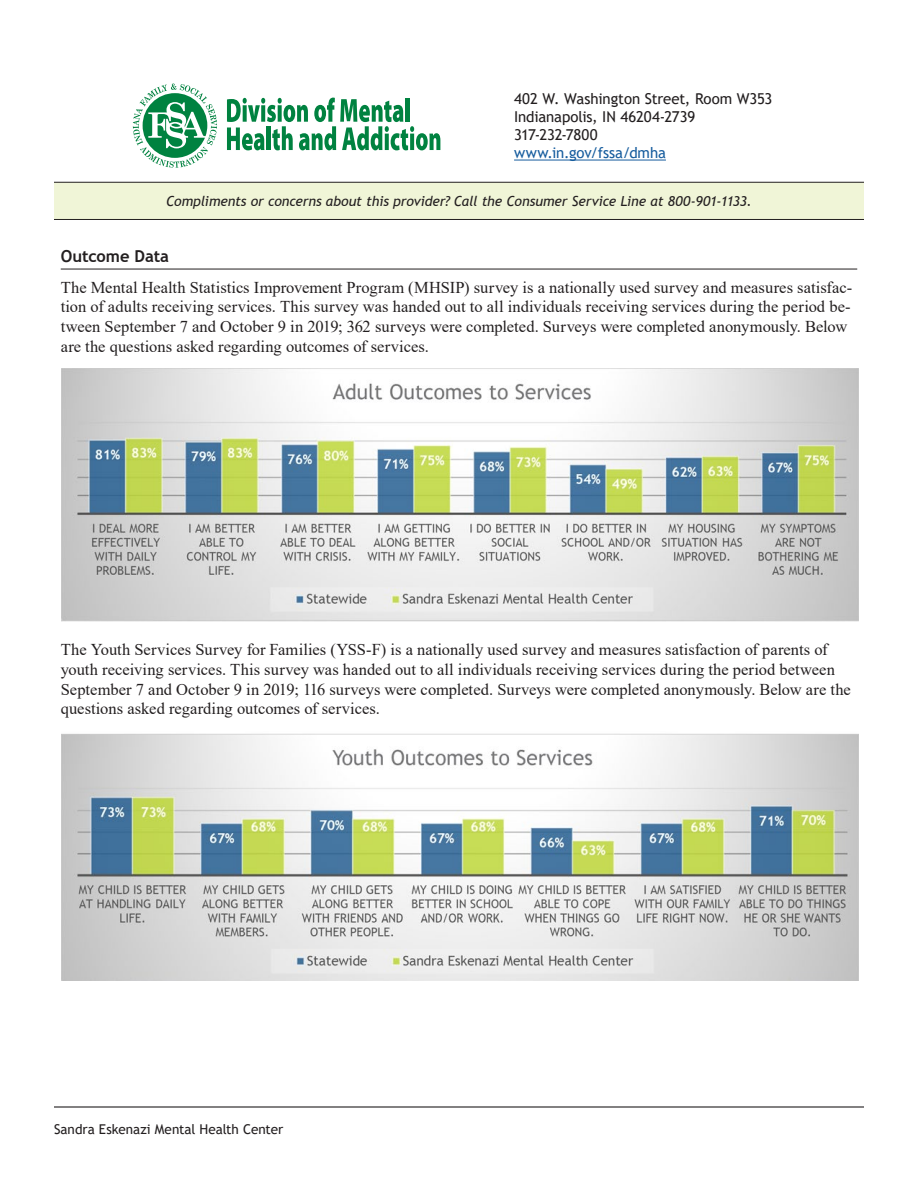
<style>
.page{position:relative;width:918px;height:1188px;background:#fff}
.page>*{position:absolute;margin:0;border:0;box-sizing:border-box;transform-origin:0 0}
._2-2{font:16.5px/19.8px "Times New Roman";color:#231f20}
._2-1{font:700 16.5px "Trebuchet MS";letter-spacing:-.005em;color:#231f20}
.t1{font:15px/18px "Trebuchet MS";letter-spacing:-.01em;color:#231f20}
.t2{font:15px "Trebuchet MS";letter-spacing:-.005em;color:#175d9e}
.t3{font:italic 13.8px "Trebuchet MS";letter-spacing:-.01em;color:#231f20}
.t4{font:13.5px "Trebuchet MS";color:#231f20}
</style>
<div class="page">
<svg style="left:133px;top:84px;width:84px;height:84px"></svg>
<svg style="left:227px;top:98px;width:213px;height:52px"></svg>
<div style="left:54px;top:182px;width:810px;height:37px;background:#f0f5d7"></div>
<hr style="left:54px;top:219px;width:810px;height:1px;background:#231f20">
<hr style="left:54px;top:182px;width:810px;height:1px;background:#231f20">
<hr style="left:54px;top:1106px;width:810px;height:2px;background:#231f20">
<hr style="left:514px;top:160px;width:152px;height:1px;background:#175d9e">
<hr style="left:61px;top:269px;width:796px;height:1px;background:#231f20">
<img style="left:62px;top:369px;width:797px;height:253px">
<img style="left:62px;top:733px;width:797px;height:247px">
<p class="t1" style="left:514px;top:90px;width:260px">402 W. Washington Street, Room W353<br>Indianapolis, IN 46204-2739<br>317-232-7800</p>
<p class="t2" style="left:514px;top:143px;width:153px">www.in.gov/fssa/dmha</p>
<p class="t3" style="left:166px;top:193px;width:587px">Compliments or concerns about this provider? Call the Consumer Service Line at 800-901-1133.</p>
<h1 class="_2-1" style="left:61px;top:246px;width:110px">Outcome Data</h1>
<p class="_2-2" style="left:61px;top:277px;width:793px">The Mental Health Statistics Improvement Program (MHSIP) survey is a nationally used survey and measures satisfac&shy;tion of adults receiving services. This survey was handed out to all individuals receiving services during the period be&shy;tween September 7 and October 9 in 2019; 362 surveys were completed. Surveys were completed anonymously. Below are the questions asked regarding outcomes of services.</p>
<p class="_2-2" style="left:61px;top:639px;width:792px">The Youth Services Survey for Families (YSS-F) is a nationally used survey and measures satisfaction of parents of youth receiving services. This survey was handed out to all individuals receiving services during the period between September 7 and October 9 in 2019; 116 surveys were completed. Surveys were completed anonymously. Below are the questions asked regarding outcomes of services.</p>
<p class="t4" style="left:54px;top:1121px;width:231px">Sandra Eskenazi Mental Health Center</p>
</div>
